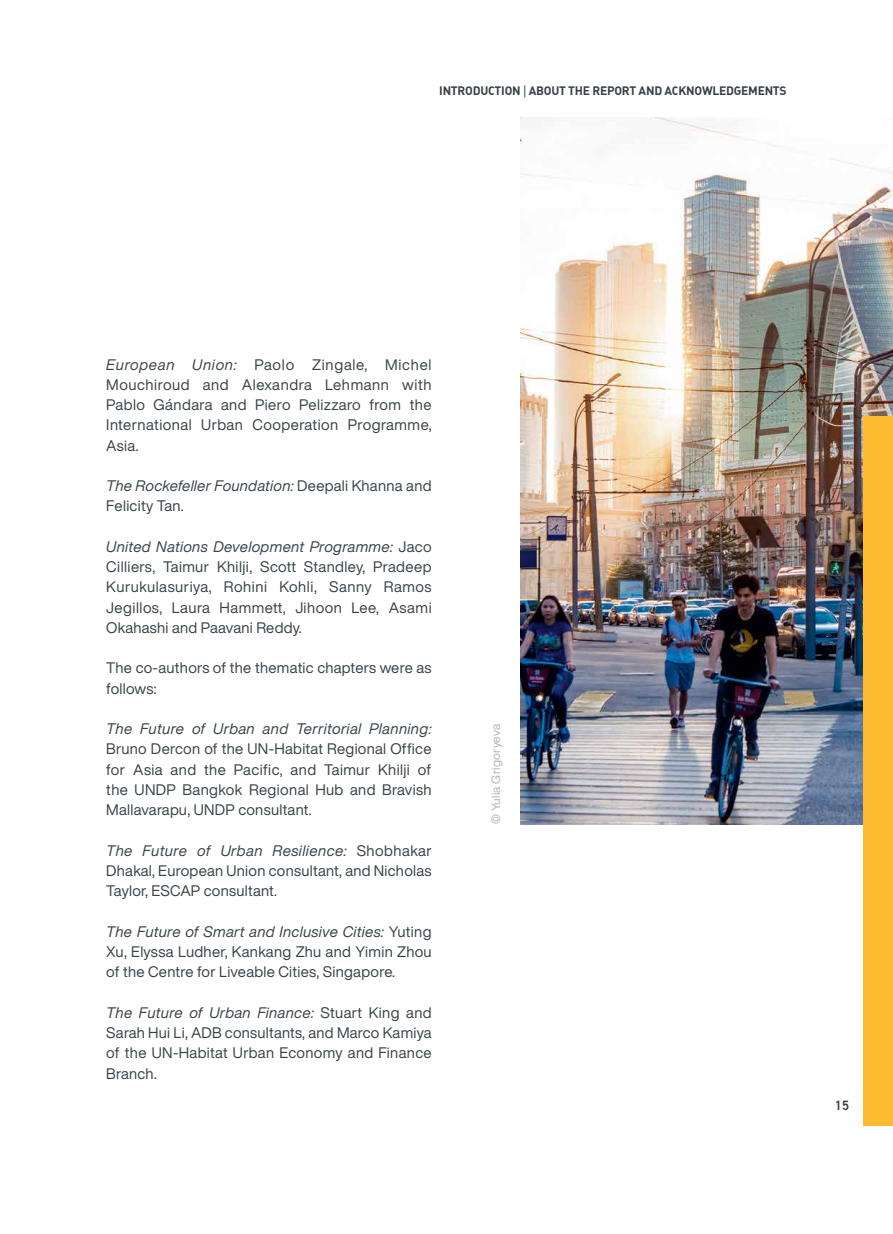
<style>
.page{position:relative;width:893px;height:1234px;background:#fff}
.page>*{position:absolute;margin:0;border:0;box-sizing:border-box;transform-origin:0 0}
.t1{font:15px/20.2px "Helvetica Now Display";letter-spacing:.02em;color:#374248;text-align:justify}
.t2{font:italic 15px "Helvetica Now Display";letter-spacing:.03em;color:#374248}
.t3{font:600 13.5px "DIN2014";color:#374248}
.t4{font:700 12px "DIN Alternate";letter-spacing:-.02em;color:#374248}
.t5{font:12px "Helvetica Now Display";letter-spacing:.02em;color:#b1b4b6}
.s1{font-family:"Gudea";font-weight:400}
.s2{font-style:italic}
</style>
<div class="page">
<img style="left:521px;top:117px;width:372px;height:707px">
<div style="left:863px;top:415px;width:30px;height:710px;background:#fdbb30"></div>
<p class="t4" style="left:439px;top:83px;width:349px">INTRODUCTION <span class="s1">|</span> ABOUT THE REPORT AND ACKNOWLEDGEMENTS</p>
<p class="t1" style="left:106px;top:354px;width:327px"><span class="s2">European Union:</span> Paolo Zingale, Michel Mouchiroud and Alexandra Lehmann with Pablo Gándara and Piero Pelizzaro from the International Urban Cooperation Programme, Asia.</p>
<p class="t1" style="left:106px;top:475px;width:327px"><span class="s2">The Rockefeller Foundation:</span> Deepali Khanna and<br>Felicity Tan.</p>
<p class="t1" style="left:106px;top:536px;width:327px"><span class="s2">United Nations Development Programme:</span> Jaco Cilliers, Taimur Khilji, Scott Standley, Pradeep Kurukulasuriya, Rohini Kohli, Sanny Ramos Jegillos, Laura Hammett, Jihoon Lee, Asami Okahashi and Paavani Reddy.</p>
<p class="t1" style="left:106px;top:657px;width:327px">The co-authors of the thematic chapters were as follows:</p>
<p class="t2" style="left:106px;top:718px;width:327px">The Future of Urban and Territorial Planning:</p>
<p class="t1" style="left:106px;top:738px;width:327px">Bruno Dercon of the UN-Habitat Regional Office for Asia and the Pacific, and Taimur Khilji of the UNDP Bangkok Regional Hub and Bravish Mallavarapu, UNDP consultant.</p>
<p class="t1" style="left:106px;top:840px;width:327px"><span class="s2">The Future of Urban Resilience:</span> Shobhakar Dhakal, European Union consultant, and Nicholas Taylor, ESCAP consultant.</p>
<p class="t1" style="left:106px;top:920px;width:327px"><span class="s2">The Future of Smart and Inclusive Cities:</span> Yuting Xu, Elyssa Ludher, Kankang Zhu and Yimin Zhou of the Centre for Liveable Cities, Singapore.</p>
<p class="t1" style="left:106px;top:1001px;width:327px"><span class="s2">The Future of Urban Finance:</span> Stuart King and Sarah Hui Li, ADB consultants, and Marco Kamiya of the UN-Habitat Urban Economy and Finance Branch.</p>
<p class="t5" style="left:488px;top:823px;width:102px;rotate:-90deg">© Yulia Grigoryeva</p>
<p class="t3" style="left:835px;top:1096px;width:16px">15</p>
</div>
